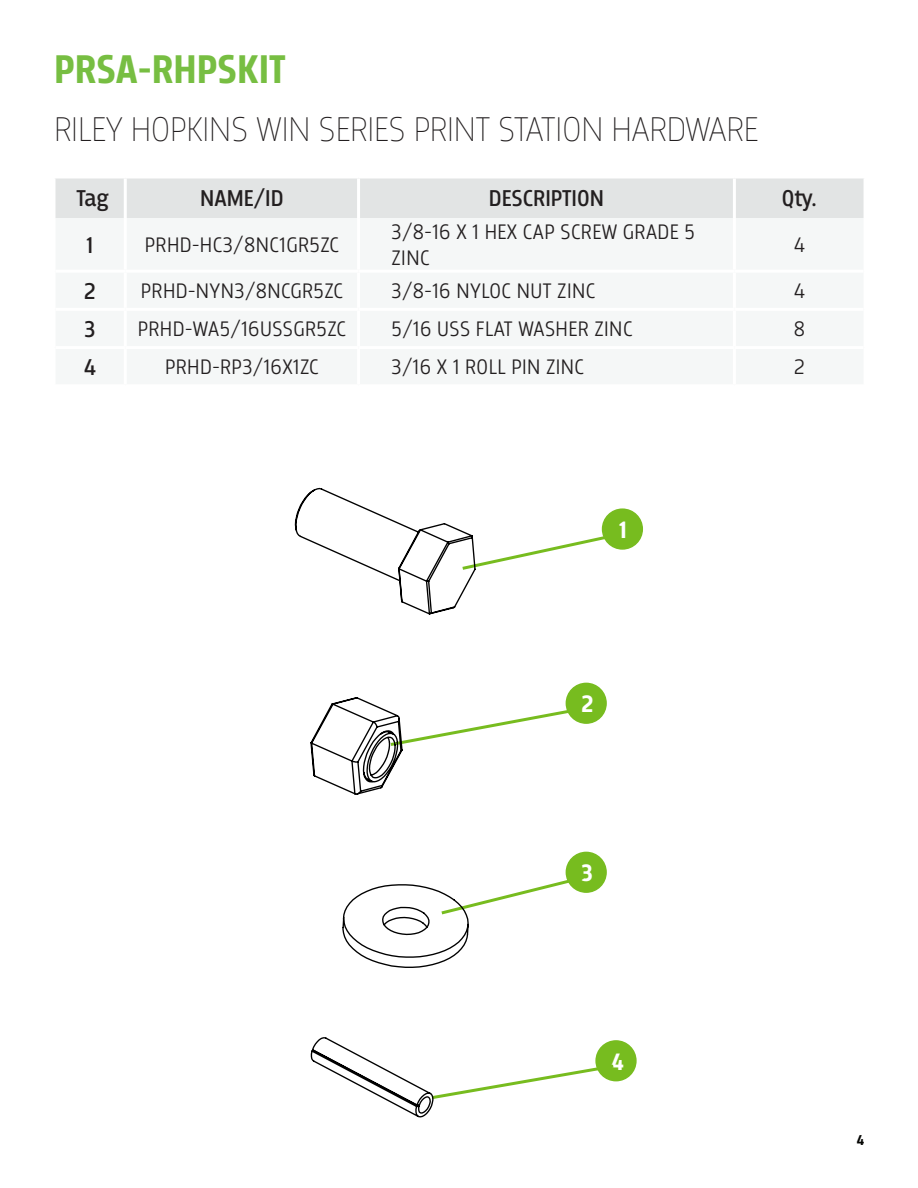
<style>
.page{position:relative;width:918px;height:1188px;background:#fff}
.page>*{position:absolute;margin:0;border:0;box-sizing:border-box;transform-origin:0 0}
.t1{font:700 42px "Breakers";color:#77be42}
.t2{font:100 36px "Breakers";color:#231f20}
.t3{font:700 24.9px "Breakers";color:#fff}
.t4{font:24px "Breakers";color:#231f20}
.BLACK-Table-General{font:300 22.05px/26.4px "Breakers";letter-spacing:.02em;color:#231f20}
.t5{font:700 15px "Breakers";color:#040503}
</style>
<div class="page">
<div style="left:603px;top:509px;width:39px;height:40px;background:#77bc1f;border-radius:50%"></div>
<div style="left:602px;top:508px;width:41px;height:42px;border:2px solid #77bc1f;border-radius:50%"></div>
<div style="left:566px;top:683px;width:40px;height:40px;background:#77bc1f;border-radius:50%"></div>
<div style="left:566px;top:683px;width:41px;height:41px;border:2px solid #77bc1f;border-radius:50%"></div>
<div style="left:566px;top:852px;width:40px;height:40px;background:#77bc1f;border-radius:50%"></div>
<div style="left:566px;top:852px;width:41px;height:41px;border:2px solid #77bc1f;border-radius:50%"></div>
<div style="left:596px;top:1041px;width:40px;height:40px;background:#77bc1f;border-radius:50%"></div>
<div style="left:595px;top:1040px;width:42px;height:41px;border:2px solid #77bc1f;border-radius:50%"></div>
<svg style="left:476px;top:531px;width:147px;height:36px"></svg>
<svg style="left:476px;top:705px;width:111px;height:26px"></svg>
<svg style="left:476px;top:874px;width:111px;height:32px"></svg>
<svg style="left:476px;top:1063px;width:141px;height:29px"></svg>
<svg style="left:295px;top:488px;width:181px;height:630px"></svg>
<div style="left:56px;top:179px;width:808px;height:39px;background:#e2e4e4"></div>
<hr style="left:124px;top:179px;width:3px;height:39px;background:#fff">
<hr style="left:357px;top:179px;width:3px;height:39px;background:#fff">
<hr style="left:733px;top:179px;width:3px;height:39px;background:#fff">
<p class="t1" style="left:54px;top:45px;width:233px">PRSA-RHPSKIT</p>
<p class="t2" style="left:54px;top:108px;width:706px">RILEY HOPKINS WIN SERIES PRINT STATION HARDWARE</p>
<p class="t4" style="left:76px;top:184px;width:34px">Tag</p>
<p class="t4" style="left:200px;top:184px;width:85px">NAME/ID</p>
<p class="t4" style="left:489px;top:184px;width:117px">DESCRIPTION</p>
<p class="t4" style="left:782px;top:184px;width:36px">Qty.</p>
<p class="t4" style="left:87px;top:231px;width:8px">1</p>
<p class="BLACK-Table-General" style="left:145px;top:231px;width:196px">PRHD-HC3/8NC1GR5ZC</p>
<p class="BLACK-Table-General" style="left:392px;top:218px;width:305px">3/8-16 X 1 HEX CAP SCREW GRADE 5<br>ZINC</p>
<p class="BLACK-Table-General" style="left:794px;top:231px;width:12px">4</p>
<p class="t4" style="left:84px;top:277px;width:13px">2</p>
<p class="BLACK-Table-General" style="left:141px;top:278px;width:204px">PRHD-NYN3/8NCGR5ZC</p>
<p class="BLACK-Table-General" style="left:392px;top:278px;width:205px">3/8-16 NYLOC NUT ZINC</p>
<p class="BLACK-Table-General" style="left:794px;top:278px;width:12px">4</p>
<p class="t4" style="left:85px;top:315px;width:12px">3</p>
<p class="BLACK-Table-General" style="left:138px;top:316px;width:210px">PRHD-WA5/16USSGR5ZC</p>
<p class="BLACK-Table-General" style="left:392px;top:316px;width:243px">5/16 USS FLAT WASHER ZINC</p>
<p class="BLACK-Table-General" style="left:794px;top:316px;width:13px">8</p>
<p class="t4" style="left:84px;top:353px;width:13px">4</p>
<p class="BLACK-Table-General" style="left:165px;top:354px;width:155px">PRHD-RP3/16X1ZC</p>
<p class="BLACK-Table-General" style="left:392px;top:354px;width:194px">3/16 X 1 ROLL PIN ZINC</p>
<p class="BLACK-Table-General" style="left:794px;top:354px;width:12px">2</p>
<p class="t3" style="left:619px;top:515px;width:9px">1</p>
<p class="t3" style="left:582px;top:690px;width:13px">2</p>
<p class="t3" style="left:582px;top:859px;width:13px">3</p>
<p class="t3" style="left:611px;top:1047px;width:14px">4</p>
<p class="t5" style="left:857px;top:1131px;width:9px">4</p>
</div>
